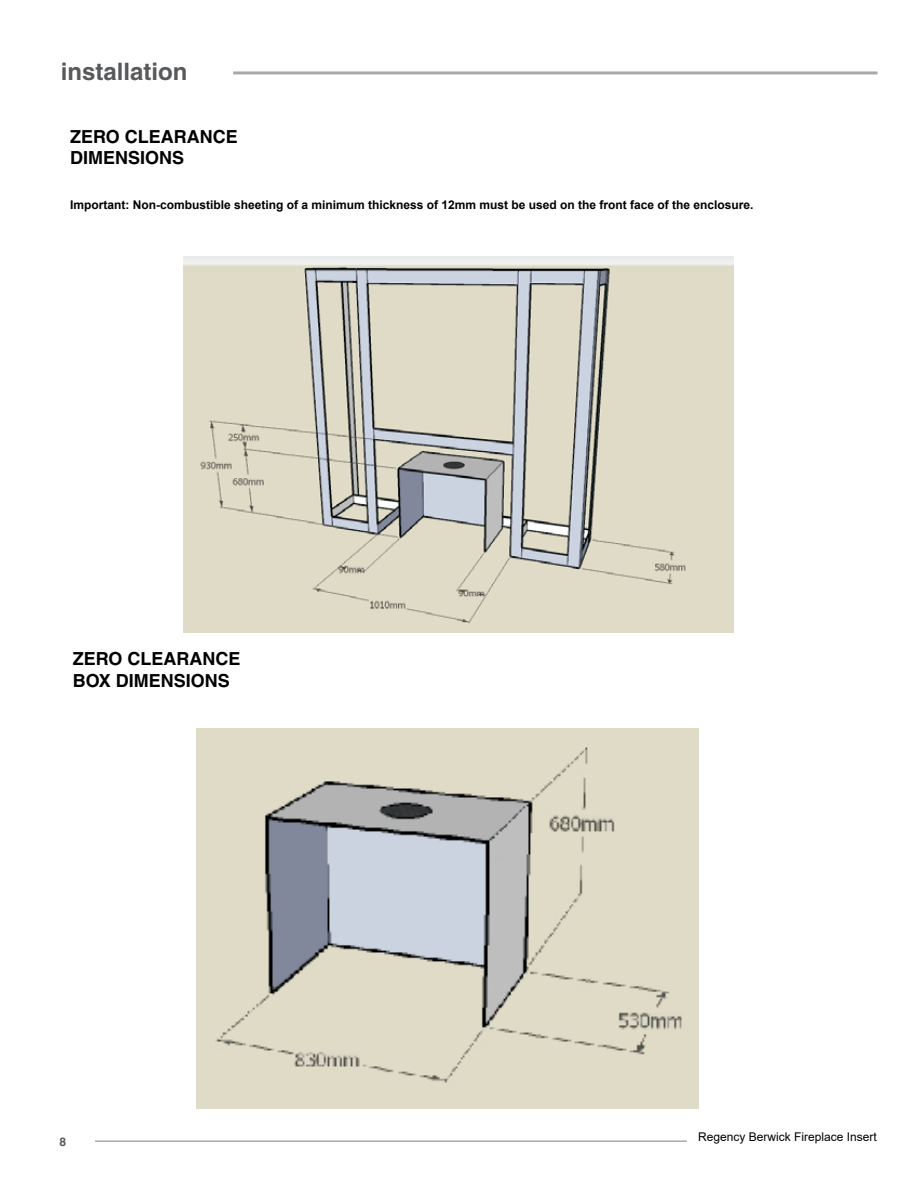
<style>
.page{position:relative;width:918px;height:1188px;background:#fff}
.page>*{position:absolute;margin:0;border:0;box-sizing:border-box;transform-origin:0 0}
.t1{font:700 24px "Helvetica";color:#58595b}
.t2{font:700 18px/21.6px "Helvetica";color:#000}
.t3{font:700 12px "Arial";color:#000}
.t4{font:12px "Arial";color:#000}
.t5{font:700 12px "Helvetica";color:#58595b}
</style>
<div class="page">
<hr style="left:95px;top:1140px;width:592px;height:2px;background:#a7a9ac">
<hr style="left:233px;top:71px;width:644px;height:3px;background:#a7a9ac">
<img style="left:196px;top:728px;width:503px;height:381px">
<img style="left:183px;top:257px;width:551px;height:375px">
<h1 class="t1" style="left:61px;top:57px;width:128px">installation</h1>
<h2 class="t2" style="left:70px;top:125px;width:169px">ZERO CLEARANCE<br>DIMENSIONS</h2>
<p class="t3" style="left:70px;top:196px;width:685px">Important: Non-combustible sheeting of a minimum thickness of 12mm must be used on the front face of the enclosure.</p>
<h2 class="t2" style="left:73px;top:648px;width:169px">ZERO CLEARANCE<br>BOX DIMENSIONS</h2>
<p class="t5" style="left:60px;top:1134px;width:8px">8</p>
<p class="t4" style="left:698px;top:1129px;width:180px">Regency Berwick Fireplace Insert</p>
</div>
